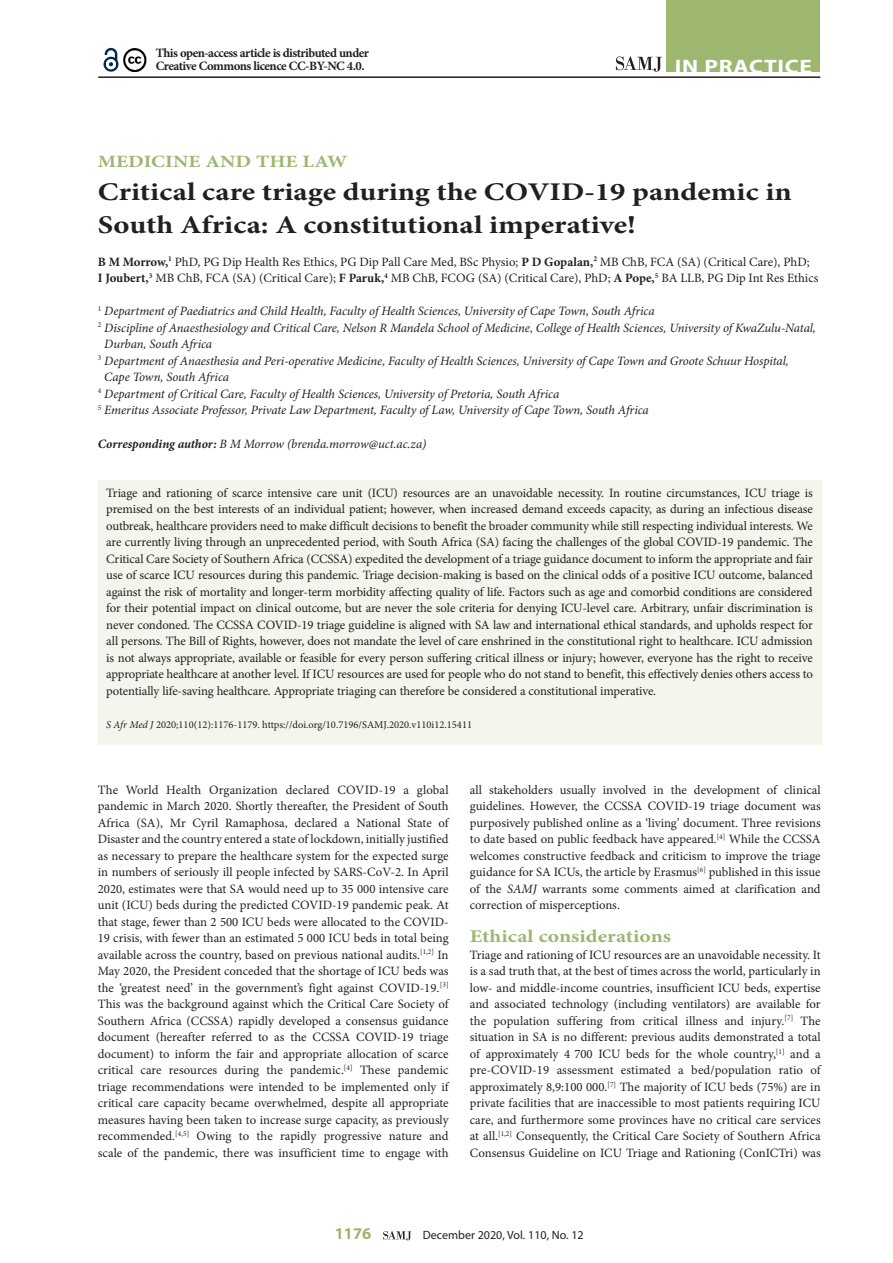
<style>
.page{position:relative;width:893px;height:1263px;background:#fff}
.page>*{position:absolute;margin:0;border:0;box-sizing:border-box;transform-origin:0 0}
.A_HEAD{font:700 25.5px/33px "Minion Pro";color:#231f20;scale:1.2 1}
.t1{font:700 19.5px "Myriad Pro";letter-spacing:.03em;color:#fff;scale:1.2 1}
.B_HEAD{font:700 18px "Minion Pro";color:#9db771;scale:1.2 1}
.AA_HEAD{font:700 17.25px "Minion Pro";color:#9db771;scale:1.2 1}
.t2{font:700 16.5px "Myriad Pro";color:#9db771}
.BODY_TEXT_1ST_PARAGR{font:12.75px/16.5px "Minion Pro";letter-spacing:-.005em;color:#231f20;text-align:justify}
.AUTHORS_DETAILS{font:italic 12.75px/16.5px "Minion Pro";letter-spacing:-.01em;color:#231f20}
.AUTHORS_NAME{font:12.75px/16.5px "Minion Pro";color:#231f20}
.BODY_TEXT_1ST_PARAGR-2{font:700 12.75px/13.5px "Minion Pro";letter-spacing:-.04em;color:#231f20}
.CORRESPONDING_AUTHOR{font:italic 12.75px "Minion Pro";letter-spacing:-.005em;color:#231f20}
.t3{font:12px "Myriad Pro";color:#231f20}
.CITELINE{font:10.5px "Minion Pro";color:#231f20}
.s1{font-weight:700}
.s2{font-style:italic}
</style>
<div class="page">
<svg style="left:383px;top:1231px;width:28px;height:9px"></svg>
<hr style="left:98px;top:76px;width:722px;height:2px;background:#231f20">
<div style="left:667px;top:0;width:153px;height:72px;background:#9db771"></div>
<svg style="left:616px;top:57px;width:46px;height:15px"></svg>
<svg style="left:103px;top:47px;width:16px;height:25px"></svg>
<img style="left:123px;top:48px;width:24px;height:23px">
<div style="left:98px;top:480px;width:723px;height:264px;background:#f3f6ed"></div>
<p class="BODY_TEXT_1ST_PARAGR-2" style="left:156px;top:46px;width:215px">This open-access article is distributed under<br>Creative Commons licence CC-BY-NC 4.0.</p>
<h2 class="t1" style="left:675px;top:54px;width:116px">IN PRACTICE</h2>
<h5 class="AA_HEAD" style="left:98px;top:149px;width:209px">MEDICINE AND THE LAW</h5>
<h1 class="A_HEAD" style="left:98px;top:175px;width:580px">Critical care triage during the COVID-19 pandemic in<br>South Africa: A constitutional imperative!</h1>
<p class="AUTHORS_NAME" style="left:98px;top:253px;width:722px"><span class="s1">B M Morrow,</span><sup>1</sup> PhD, PG Dip Health Res Ethics, PG Dip Pall Care Med, BSc Physio; <span class="s1">P D Gopalan,</span><sup>2</sup> MB ChB, FCA (SA) (Critical Care), PhD;<br><span class="s1">I Joubert,</span><sup>3</sup> MB ChB, FCA (SA) (Critical Care); <span class="s1">F Paruk,</span><sup>4</sup> MB ChB, FCOG (SA) (Critical Care), PhD; <span class="s1">A Pope,</span><sup>5</sup> BA LLB, PG Dip Int Res Ethics</p>
<p class="AUTHORS_DETAILS" style="left:98px;top:303px;width:558px"><sup>1</sup> Department of Paediatrics and Child Health, Faculty of Health Sciences, University of Cape Town, South Africa</p>
<p class="AUTHORS_DETAILS" style="left:104px;top:319px;width:713px;text-indent:-6px"><sup>2</sup> Discipline of Anaesthesiology and Critical Care, Nelson R Mandela School of Medicine, College of Health Sciences, University of KwaZulu-Natal,<br>Durban, South Africa</p>
<p class="AUTHORS_DETAILS" style="left:104px;top:352px;width:686px;text-indent:-6px"><sup>3</sup> Department of Anaesthesia and Peri-operative Medicine, Faculty of Health Sciences, University of Cape Town and Groote Schuur Hospital,<br>Cape Town, South Africa</p>
<p class="AUTHORS_DETAILS" style="left:98px;top:385px;width:463px"><sup>4</sup> Department of Critical Care, Faculty of Health Sciences, University of Pretoria, South Africa</p>
<p class="AUTHORS_DETAILS" style="left:98px;top:402px;width:552px"><sup>5</sup> Emeritus Associate Professor, Private Law Department, Faculty of Law, University of Cape Town, South Africa</p>
<p class="CORRESPONDING_AUTHOR" style="left:98px;top:435px;width:330px"><span class="s1">Corresponding author:</span> B M Morrow (brenda.morrow@uct.ac.za)</p>
<p class="BODY_TEXT_1ST_PARAGR" style="left:106px;top:484px;width:708px">Triage and rationing of scarce intensive care unit (ICU) resources are an unavoidable necessity. In routine circumstances, ICU triage is premised on the best interests of an individual patient; however, when increased demand exceeds capacity, as during an infectious disease outbreak, healthcare providers need to make difficult decisions to benefit the broader community while still respecting individual interests. We are currently living through an unprecedented period, with South Africa (SA) facing the challenges of the global COVID-19 pandemic. The Critical Care Society of Southern Africa (CCSSA) expedited the development of a triage guidance document to inform the appropriate and fair use of scarce ICU resources during this pandemic. Triage decision-making is based on the clinical odds of a positive ICU outcome, balanced against the risk of mortality and longer-term morbidity affecting quality of life. Factors such as age and comorbid conditions are considered for their potential impact on clinical outcome, but are never the sole criteria for denying ICU-level care. Arbitrary, unfair discrimination is never condoned. The CCSSA COVID-19 triage guideline is aligned with SA law and international ethical standards, and upholds respect for all persons. The Bill of Rights, however, does not mandate the level of care enshrined in the constitutional right to healthcare. ICU admission is not always appropriate, available or feasible for every person suffering critical illness or injury; however, everyone has the right to receive appropriate healthcare at another level. If ICU resources are used for people who do not stand to benefit, this effectively denies others access to potentially life-saving healthcare. Appropriate triaging can therefore be considered a constitutional imperative.</p>
<p class="CITELINE" style="left:106px;top:717px;width:367px"><span class="s2">S Afr Med J</span> 2020;110(12):1176-1179. https://doi.org/10.7196/SAMJ.2020.v110i12.15411</p>
<p class="BODY_TEXT_1ST_PARAGR" style="left:98px;top:781px;width:352px">The World Health Organization declared COVID-19 a global pandemic in March 2020. Shortly thereafter, the President of South Africa (SA), Mr Cyril Ramaphosa, declared a National State of Disaster and the country entered a state of lockdown, initially justified as necessary to prepare the healthcare system for the expected surge in numbers of seriously ill people infected by SARS-CoV-2. In April 2020, estimates were that SA would need up to 35 000 intensive care unit (ICU) beds during the predicted COVID-19 pandemic peak. At that stage, fewer than 2 500 ICU beds were allocated to the COVID-19 crisis, with fewer than an estimated 5 000 ICU beds in total being available across the country, based on previous national audits.<sup>[1,2]</sup> In May 2020, the President conceded that the shortage of ICU beds was the ‘greatest need’ in the government’s fight against COVID-19.<sup>[3] </sup>This was the background against which the Critical Care Society of Southern Africa (CCSSA) rapidly developed a consensus guidance document (hereafter referred to as the CCSSA COVID-19 triage document) to inform the fair and appropriate allocation of scarce critical care resources during the pandemic.<sup>[4]</sup> These pandemic triage recommendations were intended to be implemented only if critical care capacity became overwhelmed, despite all appropriate measures having been taken to increase surge capacity, as previously recommended.<sup>[4,5]</sup> Owing to the rapidly progressive nature and scale of the pandemic, there was insufficient time to engage with</p>
<p class="BODY_TEXT_1ST_PARAGR" style="left:470px;top:781px;width:352px">all stakeholders usually involved in the development of clinical guidelines. However, the CCSSA COVID-19 triage document was purposively published online as a ‘living’ document. Three revisions to date based on public feedback have appeared.<sup>[4]</sup> While the CCSSA welcomes constructive feedback and criticism to improve the triage guidance for SA ICUs, the article by Erasmus<sup>[6]</sup> published in this issue of the <span class="s2">SAMJ</span> warrants some comments aimed at clarification and correction of misperceptions.</p>
<h2 class="B_HEAD" style="left:470px;top:924px;width:169px">Ethical considerations</h2>
<p class="BODY_TEXT_1ST_PARAGR" style="left:470px;top:946px;width:352px">Triage and rationing of ICU resources are an unavoidable necessity. It is a sad truth that, at the best of times across the world, particularly in low- and middle-income countries, insufficient ICU beds, expertise and associated technology (including ventilators) are available for the population suffering from critical illness and injury.<sup>[7]</sup> The situation in SA is no different: previous audits demonstrated a total of approximately 4 700 ICU beds for the whole country,<sup>[1]</sup> and a pre-COVID-19 assessment estimated a bed/population ratio of approximately 8,9:100 000.<sup>[7]</sup> The majority of ICU beds (75%) are in private facilities that are inaccessible to most patients requiring ICU care, and furthermore some provinces have no critical care services at all.<sup>[1,2]</sup> Consequently, the Critical Care Society of Southern Africa Consensus Guideline on ICU Triage and Rationing (ConICTri) was</p>
<p class="t2" style="left:335px;top:1223px;width:38px">1176</p>
<p class="t3" style="left:423px;top:1228px;width:162px">December 2020, Vol. 110, No. 12</p>
</div>
